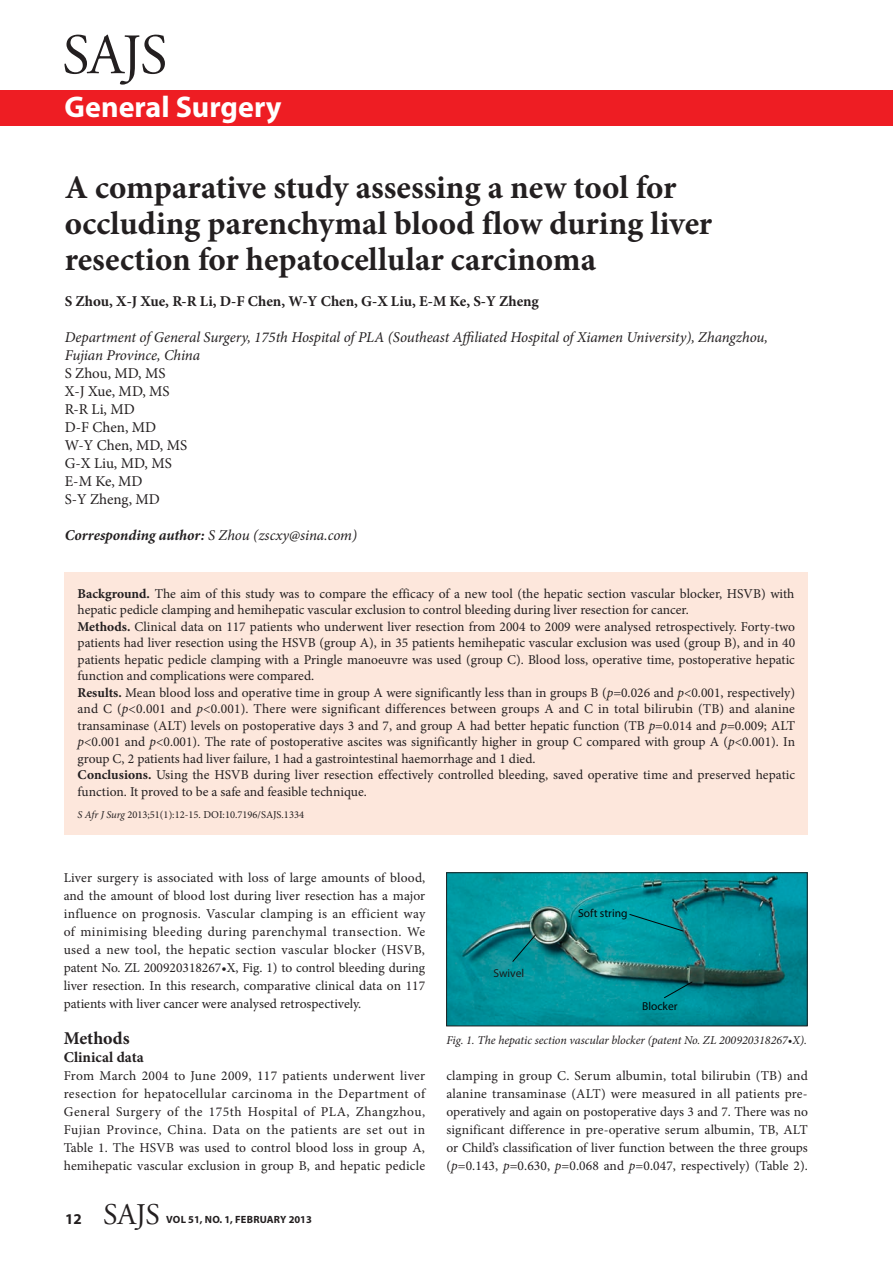
<style>
.page{position:relative;width:893px;height:1263px;background:#fff}
.page>*{position:absolute;margin:0;border:0;box-sizing:border-box;transform-origin:0 0}
.t1{font:57px "Adobe Garamond Pro";color:#231f20}
.A_HEAD{font:700 33px/36px "Minion Pro";color:#231f20}
.t2{font:700 30px "Myriad Pro";color:#fff}
.t3{font:30px "Adobe Garamond Pro";color:#231f20}
.B_HEAD{font:700 18px "Minion Pro";color:#231f20}
.AUTHORS_DETAILS{font:italic 15px/18px "Minion Pro";letter-spacing:-.01em;color:#231f20}
.AUTHORS_NAME___AFFIL{font:15px "Minion Pro";color:#231f20}
.AUTHORS_NAME_UNDER_A{font:700 15px "Minion Pro";color:#231f20}
.CORRESPONDING_AUTHOR{font:italic 15px "Minion Pro";letter-spacing:-.005em;color:#231f20}
.C_HEAD{font:700 15px "Minion Pro";color:#231f20}
.t4{font:700 15px "Myriad Pro";color:#231f20}
.BODY_TEXT_NO_INDENT{font:13.5px/18px "Minion Pro";color:#231f20;text-align:justify}
.CAPTIONS{font:italic 12px "Minion Pro";letter-spacing:-.005em;color:#231f20}
.t5{font:11.55px "Myriad Pro";color:#040506}
.t6{font:11.55px "Myriad Pro";color:#1a1a19}
.S_AFR_J_S{font:10.5px "Minion Pro";color:#231f20}
.t7{font:700 10.5px "Myriad Pro";letter-spacing:.015em;color:#231f20}
.s1{font-weight:700}
.s2{font-style:italic}
</style>
<div class="page">
<div style="left:0;top:90px;width:893px;height:36px;background:#ee1d23"></div>
<div style="left:65px;top:572px;width:743px;height:262px;background:#fde7dc"></div>
<img style="left:448px;top:874px;width:357px;height:150px">
<svg style="left:663px;top:981px;width:30px;height:18px"></svg>
<svg style="left:512px;top:934px;width:24px;height:28px"></svg>
<svg style="left:629px;top:913px;width:55px;height:19px"></svg>
<svg style="left:542px;top:894px;width:98px;height:27px;background:#18a0a6"></svg>
<div style="left:446px;top:872px;width:361px;height:154px;border:1px solid #231f20"></div>
<h1 class="t1" style="left:62px;top:21px;width:107px">SAJS</h1>
<h3 class="t2" style="left:65px;top:87px;width:218px">General Surgery</h3>
<h1 class="A_HEAD" style="left:65px;top:169px;width:649px">A comparative study assessing a new tool for occluding parenchymal blood flow during liver resection for hepatocellular carcinoma</h1>
<p class="AUTHORS_NAME_UNDER_A" style="left:65px;top:291px;width:476px">S Zhou, X-J Xue, R-R Li, D-F Chen, W-Y Chen, G-X Liu, E-M Ke, S-Y Zheng</p>
<p class="AUTHORS_DETAILS" style="left:65px;top:328px;width:705px">Department of General Surgery, 175th Hospital of PLA (Southeast Affiliated Hospital of Xiamen University), Zhangzhou,<br>Fujian Province, China</p>
<p class="AUTHORS_NAME___AFFIL" style="left:65px;top:363px;width:102px">S Zhou, MD, MS</p>
<p class="AUTHORS_NAME___AFFIL" style="left:65px;top:381px;width:106px">X-J Xue, MD, MS</p>
<p class="AUTHORS_NAME___AFFIL" style="left:65px;top:399px;width:72px">R-R Li, MD</p>
<p class="AUTHORS_NAME___AFFIL" style="left:65px;top:417px;width:93px">D-F Chen, MD</p>
<p class="AUTHORS_NAME___AFFIL" style="left:65px;top:435px;width:124px">W-Y Chen, MD, MS</p>
<p class="AUTHORS_NAME___AFFIL" style="left:65px;top:453px;width:109px">G-X Liu, MD, MS</p>
<p class="AUTHORS_NAME___AFFIL" style="left:65px;top:471px;width:79px">E-M Ke, MD</p>
<p class="AUTHORS_NAME___AFFIL" style="left:65px;top:489px;width:97px">S-Y Zheng, MD</p>
<p class="CORRESPONDING_AUTHOR" style="left:65px;top:525px;width:294px"><span class="s1">Corresponding author:</span> S Zhou (zscxy@sina.com)</p>
<p class="BODY_TEXT_NO_INDENT" style="left:78px;top:585px;width:718px;line-height:16.5px"><span class="s1">Background.</span> The aim of this study was to compare the efficacy of a new tool (the hepatic section vascular blocker, HSVB) with hepatic pedicle clamping and hemihepatic vascular exclusion to control bleeding during liver resection for cancer.</p>
<p class="BODY_TEXT_NO_INDENT" style="left:78px;top:618px;width:719px;line-height:16.5px"><span class="s1">Methods.</span> Clinical data on 117 patients who underwent liver resection from 2004 to 2009 were analysed retrospectively. Forty-two patients had liver resection using the HSVB (group A), in 35 patients hemihepatic vascular exclusion was used (group B), and in 40 patients hepatic pedicle clamping with a Pringle manoeuvre was used (group C). Blood loss, operative time, postoperative hepatic function and complications were compared.</p>
<p class="BODY_TEXT_NO_INDENT" style="left:78px;top:684px;width:719px;line-height:16.5px"><span class="s1">Results.</span> Mean blood loss and operative time in group A were significantly less than in groups B (<span class="s2">p</span>=0.026 and <span class="s2">p</span>&lt;0.001, respectively) and C (<span class="s2">p</span>&lt;0.001 and <span class="s2">p</span>&lt;0.001). There were significant differences between groups A and C in total bilirubin (TB) and alanine transaminase (ALT) levels on postoperative days 3 and 7, and group A had better hepatic function (TB <span class="s2">p</span>=0.014 and <span class="s2">p</span>=0.009; ALT <span class="s2">p</span>&lt;0.001 and <span class="s2">p</span>&lt;0.001). The rate of postoperative ascites was significantly higher in group C compared with group A (<span class="s2">p</span>&lt;0.001). In group C, 2 patients had liver failure, 1 had a gastrointestinal haemorrhage and 1 died.</p>
<p class="BODY_TEXT_NO_INDENT" style="left:78px;top:767px;width:719px;line-height:16.5px"><span class="s1">Conclusions.</span> Using the HSVB during liver resection effectively controlled bleeding, saved operative time and preserved hepatic function. It proved to be a safe and feasible technique.</p>
<p class="S_AFR_J_S" style="left:78px;top:808px;width:228px"><span class="s2">S Afr J Surg</span> 2013;51(1):12-15. DOI:10.7196/SAJS.1334</p>
<p class="BODY_TEXT_NO_INDENT" style="left:64px;top:869px;width:363px">Liver surgery is associated with loss of large amounts of blood, and the amount of blood lost during liver resection has a major influence on prognosis. Vascular clamping is an efficient way of minimising bleeding during parenchymal transection. We used a new tool, the hepatic section vascular blocker (HSVB, patent No. ZL 200920318267•X, Fig. 1) to control bleeding during liver resection. In this research, comparative clinical data on 117 patients with liver cancer were analysed retrospectively.</p>
<h2 class="B_HEAD" style="left:64px;top:1026px;width:67px">Methods</h2>
<h3 class="C_HEAD" style="left:64px;top:1047px;width:82px">Clinical data</h3>
<p class="BODY_TEXT_NO_INDENT" style="left:64px;top:1067px;width:363px">From March 2004 to June 2009, 117 patients underwent liver resection for hepatocellular carcinoma in the Department of General Surgery of the 175th Hospital of PLA, Zhangzhou, Fujian Province, China. Data on the patients are set out in Table 1. The HSVB was used to control blood loss in group A, hemihepatic vascular exclusion in group B, and hepatic pedicle</p>
<p class="BODY_TEXT_NO_INDENT" style="left:446px;top:1067px;width:363px">clamping in group C. Serum albumin, total bilirubin (TB) and alanine transaminase (ALT) were measured in all patients pre&shy;operatively and again on postoperative days 3 and 7. There was no significant difference in pre-operative serum albumin, TB, ALT or Child’s classification of liver function between the three groups (<span class="s2">p</span>=0.143, <span class="s2">p</span>=0.630, <span class="s2">p</span>=0.068 and <span class="s2">p</span>=0.047, respectively) (Table 2).</p>
<p class="t5" style="left:578px;top:906px;width:51px">Soft string</p>
<p class="t6" style="left:494px;top:966px;width:32px">Swivel</p>
<p class="t5" style="left:642px;top:999px;width:37px">Blocker</p>
<p class="CAPTIONS" style="left:446px;top:1032px;width:362px">Fig. 1. The hepatic section vascular blocker (patent No. ZL 200920318267•X).</p>
<p class="t4" style="left:65px;top:1209px;width:18px">12</p>
<p class="t3" style="left:103px;top:1196px;width:58px">SAJS</p>
<p class="t7" style="left:166px;top:1212px;width:147px">VOL 51, NO. 1, FEBRUARY 2013</p>
</div>
